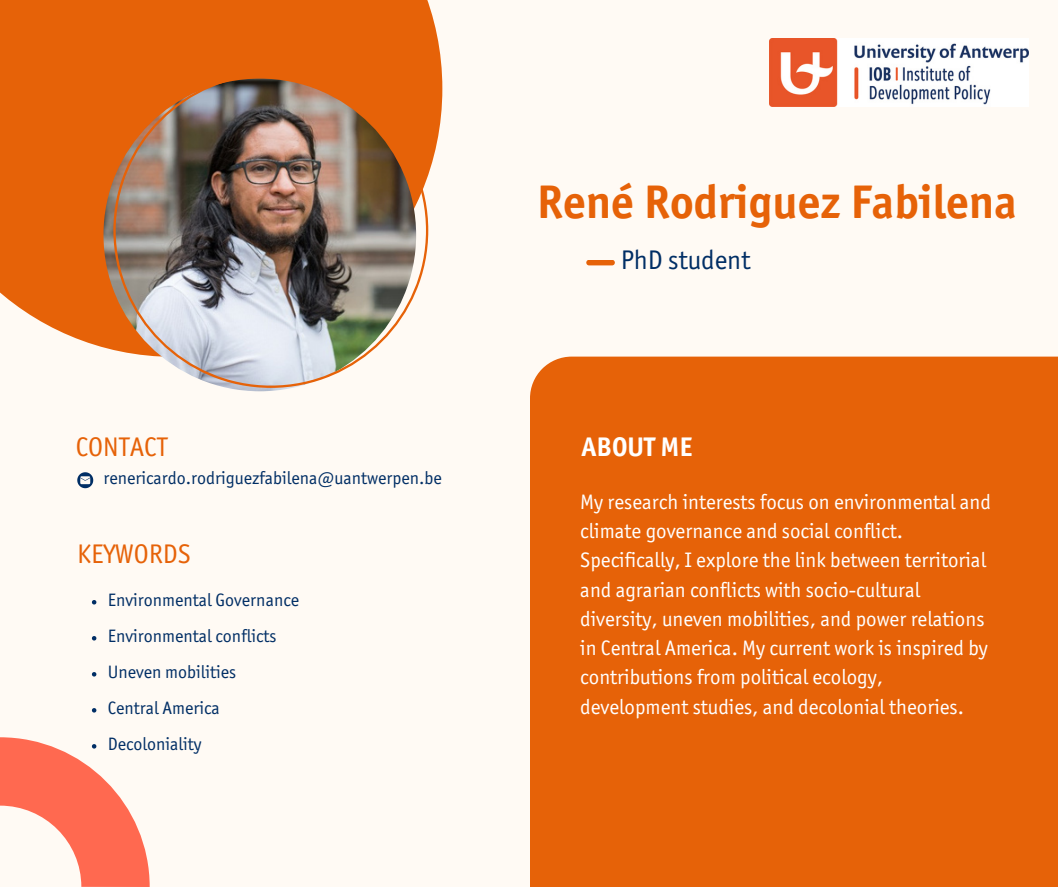
<style>
.page{position:relative;width:1058px;height:887px;background:#fff}
.page>*{position:absolute;margin:0;border:0;box-sizing:border-box;transform-origin:0 0}
.t1{font:700 47.25px "Officina Sans ITC Std";color:#e66208}
.t2{font:27px "Officina Sans ITC Std";color:#e66208}
.t3{font:27px "Officina Sans ITC Std";color:#002e65}
.t4{font:700 27px "Officina Sans ITC Std";color:#fff}
.t5{font:21px/29.2px "Officina Sans ITC Std";color:#fff}
.t6{font:18px/36px "Officina Sans ITC Std";color:#002e65}
</style>
<div class="page">
<div style="left:0;top:0;width:1058px;height:886px;background:#fffaf4"></div>
<div style="left:530px;top:356px;width:528px;height:530px;background:#e66208"></div>
<svg style="left:77px;top:472px;width:16px;height:16px"></svg>
<img style="left:769px;top:39px;width:260px;height:67px">
<svg style="left:92px;top:600px;width:4px;height:4px"></svg>
<svg style="left:92px;top:636px;width:4px;height:4px"></svg>
<svg style="left:92px;top:672px;width:4px;height:4px"></svg>
<svg style="left:92px;top:708px;width:4px;height:4px"></svg>
<svg style="left:0;top:737px;width:150px;height:149px"></svg>
<svg style="left:586px;top:260px;width:29px;height:5px"></svg>
<div style="left:0;top:0;width:442px;height:357px;background:#e66208"></div>
<img style="left:113px;top:78px;width:315px;height:310px">
<p class="t2" style="left:76px;top:436px;width:93px">CONTACT</p>
<p class="t6" style="left:103px;top:461px;width:340px">renericardo.rodriguezfabilena@uantwerpen.be</p>
<p class="t2" style="left:77px;top:543px;width:115px">KEYWORDS</p>
<p class="t6" style="left:108px;top:583px;width:193px">Environmental Governance<br>Environmental conflicts<br>Uneven mobilities<br>Central America<br>Decoloniality</p>
<h1 class="t1" style="left:537px;top:184px;width:481px">René Rodriguez Fabilena</h1>
<p class="t3" style="left:620px;top:249px;width:131px">PhD student</p>
<p class="t4" style="left:581px;top:436px;width:113px">ABOUT ME</p>
<p class="t5" style="left:580px;top:489px;width:412px">My research interests focus on environmental and climate governance and social conflict.<br>Specifically, I explore the link between territorial and agrarian conflicts with socio-cultural diversity, uneven mobilities, and power relations in Central America. My current work is inspired by contributions from political ecology, development studies, and decolonial theories.</p>
</div>
